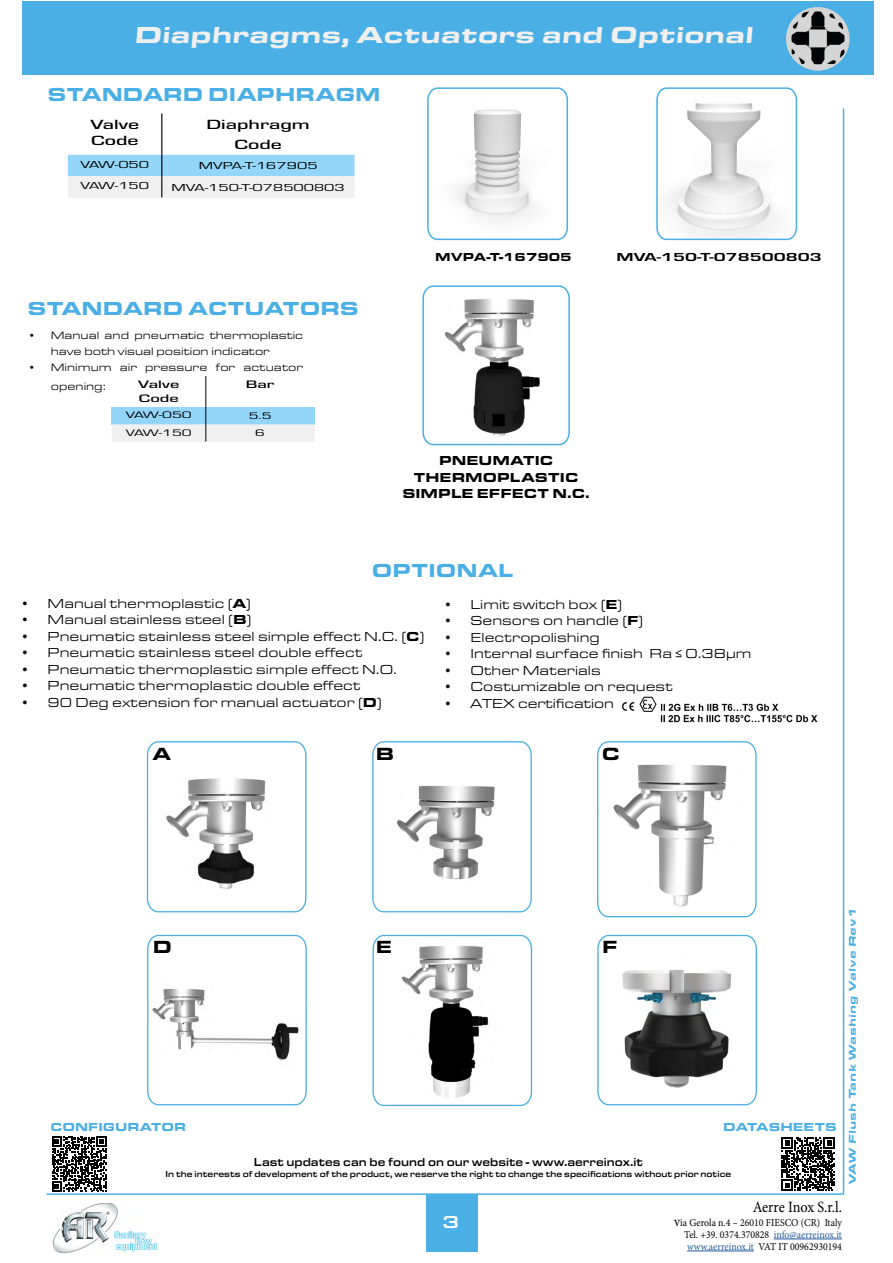
<style>
.page{position:relative;width:893px;height:1263px;background:#fff}
.page>*{position:absolute;margin:0;border:0;box-sizing:border-box;transform-origin:0 0}
.t1{font:900 24px "Eurostile Ext";color:#f0f0f1;scale:1.1 1}
.t2{font:900 19.5px "Eurostile Ext";color:#4aafe4}
.t3{font:900 18.3px "Eurostile Ext";color:#000}
.t4{font:500 18px "Eurostile Ext";color:#fff}
.t5{font:15.75px "Minion Pro";letter-spacing:-.015em;color:#000;scale:.91 1}
.t6{font:500 13.8px/16.5px "Eurostile";color:#000;scale:1.6 1}
.t7{font:13.5px "Eurostile Ext";color:#000}
.t8{font:900 13.5px/16.2px "Eurostile Ext";color:#000;text-align:center}
.t9{font:500 12px "Eurostile Ext";color:#000;scale:.88 1}
.t10{font:900 12px "Eurostile Ext";color:#4aafe4}
.t11{font:700 12px "Eurostile";color:#000;scale:1.6 1}
.t12{font:900 12px "Eurostile Ext";color:#000}
.t13{font:500 11.25px/13.5px "Eurostile";color:#000;scale:1.65 1}
.t14{font:10.95px/15.9px "Eurostile Ext";color:#000}
.t15{font:10.65px/12px "Minion Pro";color:#000;text-align:justify;scale:.93 1}
.t16{font:10.5px "Eurostile";color:#000;scale:1.6 1}
.t17{font:900 10.2px "Eurostile Ext";color:#4aafe4;scale:1.1 1}
.t18{font:9.75px "Eurostile";letter-spacing:-.03em;color:#000;scale:1.65 1}
.t19{font:500 9px "Eurostile Ext";color:#000;scale:.88 1}
.s1{font-weight:900}
.s2{font-size:14.1px}
.s3{color:#275b9b}
</style>
<div class="page">
<svg style="left:146px;top:741px;width:161px;height:172px"></svg>
<div style="left:23px;top:1px;width:851px;height:74px;background:#4aafe4"></div>
<img style="left:621px;top:696px;width:196px;height:27px">
<hr style="left:47px;top:1193px;width:797px;height:2px;background:#4aafe4">
<hr style="left:843px;top:108px;width:1px;height:1086px;background:#4aafe4">
<hr style="left:774px;top:1239px;width:68px;height:1px;background:#275b9b">
<hr style="left:687px;top:1251px;width:67px;height:1px;background:#275b9b">
<img style="left:52px;top:1203px;width:106px;height:51px">
<div style="left:426px;top:1194px;width:51px;height:58px;background:#4aafe4"></div>
<svg style="left:372px;top:741px;width:160px;height:172px"></svg>
<svg style="left:147px;top:934px;width:160px;height:172px"></svg>
<svg style="left:597px;top:934px;width:160px;height:172px"></svg>
<svg style="left:597px;top:741px;width:160px;height:177px"></svg>
<svg style="left:372px;top:934px;width:161px;height:173px"></svg>
<svg style="left:786px;top:7px;width:64px;height:64px"></svg>
<img style="left:791px;top:11px;width:53px;height:53px">
<svg style="left:781px;top:1137px;width:54px;height:54px"></svg>
<svg style="left:52px;top:1137px;width:54px;height:54px"></svg>
<svg style="left:656px;top:87px;width:142px;height:154px"></svg>
<svg style="left:427px;top:87px;width:141px;height:154px"></svg>
<svg style="left:422px;top:285px;width:148px;height:161px"></svg>
<hr style="left:161px;top:113px;width:1px;height:42px;background:#000">
<svg style="left:68px;top:155px;width:287px;height:43px"></svg>
<hr style="left:205px;top:376px;width:1px;height:31px;background:#000">
<svg style="left:112px;top:407px;width:203px;height:35px"></svg>
<h1 class="t1" style="left:134px;top:17px;width:567px">Diaphragms, Actuators and Optional</h1>
<h2 class="t2" style="left:48px;top:79px;width:334px">STANDARD DIAPHRAGM</h2>
<p class="t6" style="left:90px;top:115px;width:32px">Valve<br>Code</p>
<p class="t6" style="left:207px;top:114px;width:66px;line-height:20px;text-align:center">Diaphragm<br>Code</p>
<p class="t16" style="left:80px;top:157px;width:44px">VAW-050</p>
<p class="t16" style="left:199px;top:158px;width:76px">MVPA-T-167905</p>
<p class="t16" style="left:80px;top:179px;width:44px">VAW-150</p>
<p class="t16" style="left:172px;top:180px;width:110px">MVA-150-T-078500803</p>
<h2 class="t2" style="left:27px;top:293px;width:333px">STANDARD ACTUATORS</h2>
<p class="t14" style="left:51px;top:327px;width:254px;text-indent:-23px">• Manual and pneumatic thermoplastic have both visual position indicator</p>
<p class="t14" style="left:51px;top:356px;width:254px;line-height:19.5px;text-indent:-23px">• Minimum air pressure for actuator opening:</p>
<p class="t13" style="left:138px;top:377px;width:26px">Valve<br>Code</p>
<p class="t13" style="left:246px;top:377px;width:19px">Bar</p>
<p class="t18" style="left:126px;top:409px;width:41px">VAW-050</p>
<p class="t18" style="left:249px;top:409px;width:15px">5.5</p>
<p class="t18" style="left:126px;top:426px;width:41px">VAW-150</p>
<p class="t18" style="left:255px;top:426px;width:7px">6</p>
<p class="t12" style="left:435px;top:248px;width:138px">MVPA-T-167905</p>
<p class="t11" style="left:617px;top:248px;width:130px">MVA-150-T-078500803</p>
<p class="t8" style="left:402px;top:452px;width:189px">PNEUMATIC<br>THERMOPLASTIC<br>SIMPLE EFFECT N.C.</p>
<h2 class="t2" style="left:372px;top:555px;width:143px">OPTIONAL</h2>
<p class="t7" style="left:21px;top:594px;width:232px">• Manual thermoplastic (<span class="s1">A</span>)</p>
<p class="t7" style="left:21px;top:610px;width:232px">• Manual stainless steel (<span class="s1">B</span>)</p>
<p class="t7" style="left:21px;top:627px;width:405px">• Pneumatic stainless steel simple effect N.C. (<span class="s1">C</span>)</p>
<p class="t7" style="left:21px;top:643px;width:343px">• Pneumatic stainless steel double effect</p>
<p class="t7" style="left:21px;top:660px;width:378px">• Pneumatic thermoplastic simple effect N.O.</p>
<p class="t7" style="left:21px;top:676px;width:341px">• Pneumatic thermoplastic double effect</p>
<p class="t7" style="left:21px;top:693px;width:363px">• 90 Deg extension for manual actuator (<span class="s1">D</span>)</p>
<p class="t7" style="left:444px;top:595px;width:180px">• Limit switch box (<span class="s1">E</span>)</p>
<p class="t7" style="left:444px;top:611px;width:201px">• Sensors on handle (<span class="s1">F</span>)</p>
<p class="t7" style="left:444px;top:628px;width:158px">• Electropolishing</p>
<p class="t7" style="left:444px;top:644px;width:310px">• Internal surface finish Ra ≤ 0.38μm</p>
<p class="t7" style="left:444px;top:661px;width:159px">• Other Materials</p>
<p class="t7" style="left:444px;top:677px;width:231px">• Costumizable on request</p>
<p class="t7" style="left:444px;top:694px;width:172px">• ATEX certification</p>
<h3 class="t3" style="left:153px;top:740px;width:20px">A</h3>
<h3 class="t3" style="left:376px;top:740px;width:20px">B</h3>
<h3 class="t3" style="left:602px;top:740px;width:20px">C</h3>
<h3 class="t3" style="left:153px;top:933px;width:21px">D</h3>
<h3 class="t3" style="left:376px;top:933px;width:18px">E</h3>
<h3 class="t3" style="left:602px;top:933px;width:17px">F</h3>
<p class="t10" style="left:51px;top:1118px;width:137px">CONFIGURATOR</p>
<p class="t10" style="left:723px;top:1118px;width:115px">DATASHEETS</p>
<p class="t9" style="left:254px;top:1153px;width:444px">Last updates can be found on our website - www.aerreinox.it</p>
<p class="t19" style="left:166px;top:1167px;width:644px">In the interests of development of the product, we reserve the right to change the specifications without prior notice</p>
<p class="t17" style="left:845px;top:1185px;width:255px;rotate:-90deg">VAW Flush Tank Washing Valve Rev1</p>
<h3 class="t4" style="left:443px;top:1209px;width:18px">3</h3>
<p class="t5" style="left:753px;top:1197px;width:100px">Aerre Inox S.r.l.</p>
<p class="t15" style="left:684px;top:1216px;width:171px;text-indent:-10px"><span class="s2">v</span>ia Gerola n.4 – 26010 FIESCO (CR) Italy Tel. +39. 0374.370828 <span class="s3">info@aerreinox.it www.aerreinox.it</span> VAT IT 00962930194</p>
</div>
